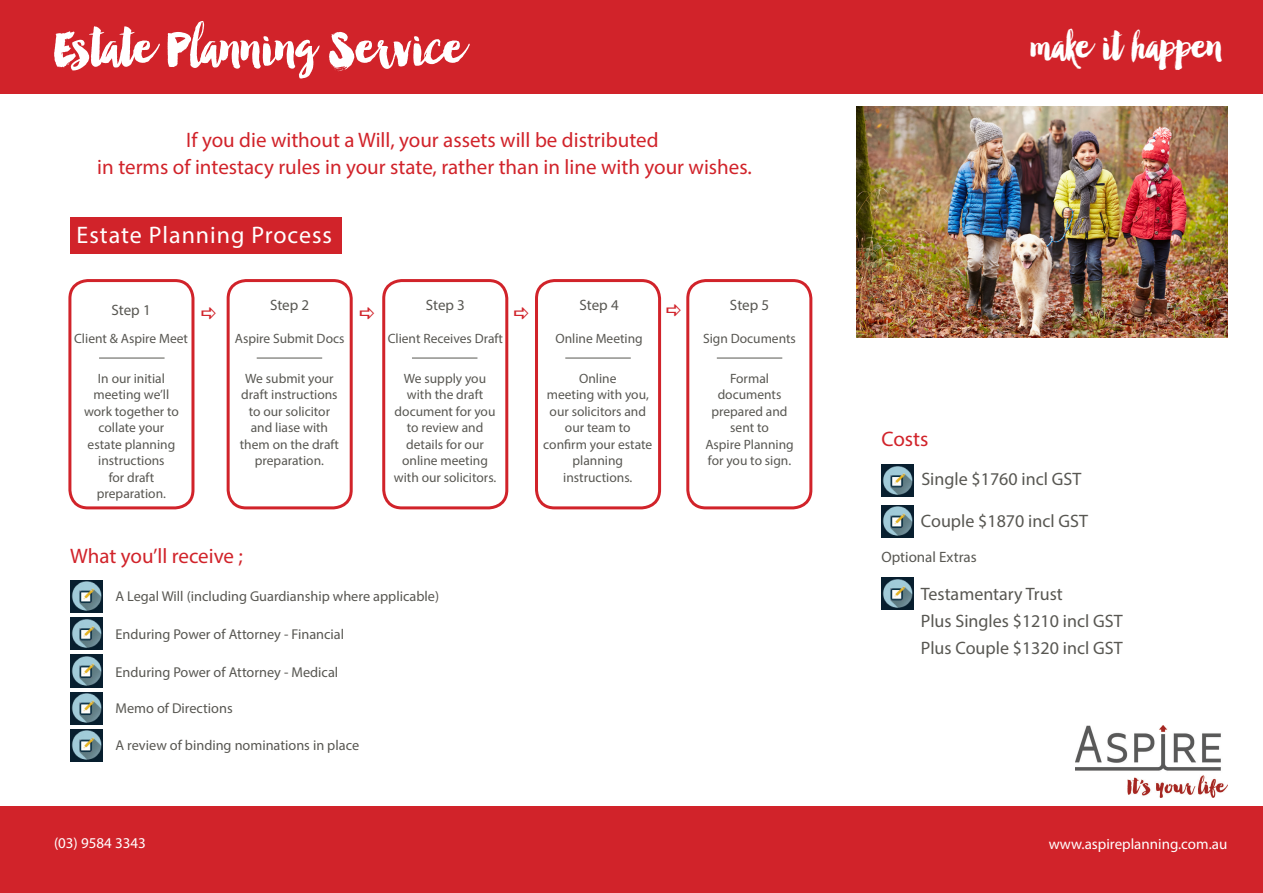
<style>
.page{position:relative;width:1263px;height:893px;background:#fff}
.page>*{position:absolute;margin:0;border:0;box-sizing:border-box;transform-origin:0 0}
.t1{font:60px "Manhattan Darling";color:#fff}
.t2{font:45px "Manhattan Darling";letter-spacing:-.02em;color:#fff}
.t3{font:24px "Myriad Pro";letter-spacing:.04em;color:#fff}
.t4{font:21px "Myriad Pro";color:#d1232a}
.t5{font:18px "Myriad Pro";color:#585752}
.t6{font:15px "Myriad Pro";color:#585752}
.t7{font:15px "Myriad Pro";color:#fff}
.t8{font:14.25px "Myriad Pro";color:#585752}
.t9{font:13.5px/16.5px "Myriad Pro";color:#585752;text-align:center}
</style>
<div class="page">
<img style="left:881px;top:578px;width:32px;height:32px">
<img style="left:881px;top:505px;width:32px;height:32px">
<img style="left:71px;top:580px;width:32px;height:33px">
<img style="left:71px;top:618px;width:32px;height:32px">
<img style="left:71px;top:655px;width:32px;height:32px">
<img style="left:71px;top:692px;width:32px;height:32px">
<img style="left:70px;top:729px;width:32px;height:32px">
<img style="left:856px;top:106px;width:371px;height:231px">
<div style="left:0;top:0;width:1263px;height:94px;background:#d1232a"></div>
<div style="left:70px;top:218px;width:271px;height:36px;background:#d1232a"></div>
<img style="left:1076px;top:725px;width:151px;height:73px">
<div style="left:0;top:806px;width:1262px;height:87px;background:#d1232a"></div>
<div style="left:68px;top:279px;width:126px;height:230px;border:3px solid #d1232a;border-radius:18px"></div>
<div style="left:227px;top:279px;width:126px;height:230px;border:3px solid #d1232a;border-radius:18px"></div>
<div style="left:382px;top:279px;width:126px;height:230px;border:3px solid #d1232a;border-radius:18px"></div>
<div style="left:535px;top:279px;width:126px;height:230px;border:3px solid #d1232a;border-radius:18px"></div>
<div style="left:686px;top:279px;width:126px;height:230px;border:3px solid #d1232a;border-radius:18px"></div>
<hr style="left:99px;top:358px;width:66px;height:1px;background:#585752">
<hr style="left:257px;top:358px;width:65px;height:1px;background:#585752">
<hr style="left:412px;top:358px;width:65px;height:1px;background:#585752">
<hr style="left:565px;top:358px;width:66px;height:1px;background:#585752">
<hr style="left:717px;top:358px;width:65px;height:1px;background:#585752">
<img style="left:881px;top:465px;width:32px;height:32px">
<p class="t1" style="left:54px;top:26px;width:412px">Estate Planning Service</p>
<p class="t2" style="left:1031px;top:30px;width:193px">make it happen</p>
<p class="t4" style="left:186px;top:127px;width:474px">If you die without a Will, your assets will be distributed</p>
<p class="t4" style="left:97px;top:154px;width:656px">in terms of intestacy rules in your state, rather than in line with your wishes.</p>
<p class="t3" style="left:77px;top:220px;width:257px">Estate Planning Process</p>
<p class="t6" style="left:112px;top:301px;width:41px">Step 1</p>
<p class="t9" style="left:74px;top:330px;width:115px">Client &amp; Aspire Meet</p>
<p class="t9" style="left:98px;top:370px;width:68px">In our initial</p>
<p class="t9" style="left:94px;top:386px;width:77px">meeting we’ll</p>
<p class="t9" style="left:84px;top:403px;width:96px">work together to</p>
<p class="t9" style="left:99px;top:419px;width:67px">collate your</p>
<p class="t9" style="left:88px;top:436px;width:89px">estate planning instructions</p>
<p class="t9" style="left:109px;top:469px;width:47px">for draft</p>
<p class="t9" style="left:97px;top:485px;width:71px">preparation.</p>
<p class="t6" style="left:270px;top:295px;width:41px">Step 2</p>
<p class="t9" style="left:235px;top:330px;width:111px">Aspire Submit Docs</p>
<p class="t9" style="left:241px;top:370px;width:98px">We submit your draft instructions to our solicitor</p>
<p class="t9" style="left:240px;top:419px;width:101px">and liase with them on the draft</p>
<p class="t9" style="left:255px;top:452px;width:71px">preparation.</p>
<p class="t6" style="left:426px;top:295px;width:41px">Step 3</p>
<p class="t9" style="left:388px;top:330px;width:117px">Client Receives Draft</p>
<p class="t9" style="left:404px;top:370px;width:84px;text-align:left">We supply you with the draft</p>
<p class="t9" style="left:395px;top:403px;width:102px">document for you to review and</p>
<p class="t9" style="left:406px;top:436px;width:79px">details for our</p>
<p class="t9" style="left:394px;top:452px;width:104px">online meeting with our solicitors.</p>
<p class="t4" style="left:70px;top:543px;width:174px">What you’ll receive ;</p>
<p class="t8" style="left:115px;top:588px;width:325px">A Legal Will (including Guardianship where applicable)</p>
<p class="t8" style="left:115px;top:625px;width:230px">Enduring Power of Attorney - Financial</p>
<p class="t8" style="left:115px;top:664px;width:224px">Enduring Power of Attorney - Medical</p>
<p class="t8" style="left:115px;top:699px;width:119px">Memo of Directions</p>
<p class="t8" style="left:115px;top:736px;width:245px">A review of binding nominations in place</p>
<p class="t6" style="left:579px;top:295px;width:41px">Step 4</p>
<p class="t9" style="left:555px;top:330px;width:89px">Online Meeting</p>
<p class="t9" style="left:579px;top:370px;width:39px">Online</p>
<p class="t9" style="left:547px;top:386px;width:103px">meeting with you, our solicitors and our team to</p>
<p class="t9" style="left:543px;top:436px;width:111px">confirm your estate</p>
<p class="t9" style="left:572px;top:452px;width:52px">planning</p>
<p class="t9" style="left:563px;top:469px;width:71px">instructions.</p>
<p class="t6" style="left:730px;top:295px;width:41px">Step 5</p>
<p class="t9" style="left:703px;top:330px;width:94px">Sign Documents</p>
<p class="t9" style="left:730px;top:370px;width:40px">Formal</p>
<p class="t9" style="left:718px;top:386px;width:65px">documents</p>
<p class="t9" style="left:711px;top:403px;width:78px">prepared and</p>
<p class="t9" style="left:730px;top:419px;width:40px">sent to</p>
<p class="t9" style="left:705px;top:436px;width:90px">Aspire Planning</p>
<p class="t9" style="left:708px;top:452px;width:85px">for you to sign.</p>
<p class="t4" style="left:881px;top:426px;width:49px">Costs</p>
<p class="t5" style="left:921px;top:468px;width:161px">Single $1760 incl GST</p>
<p class="t5" style="left:921px;top:510px;width:169px">Couple $1870 incl GST</p>
<p class="t6" style="left:881px;top:547px;width:97px">Optional Extras</p>
<p class="t5" style="left:921px;top:583px;width:143px">Testamentary Trust</p>
<p class="t5" style="left:921px;top:610px;width:203px">Plus Singles $1210 incl GST</p>
<p class="t5" style="left:921px;top:637px;width:203px">Plus Couple $1320 incl GST</p>
<p class="t7" style="left:54px;top:834px;width:93px">(03) 9584 3343</p>
<p class="t7" style="left:1049px;top:834px;width:180px">www.aspireplanning.com.au</p>
</div>
